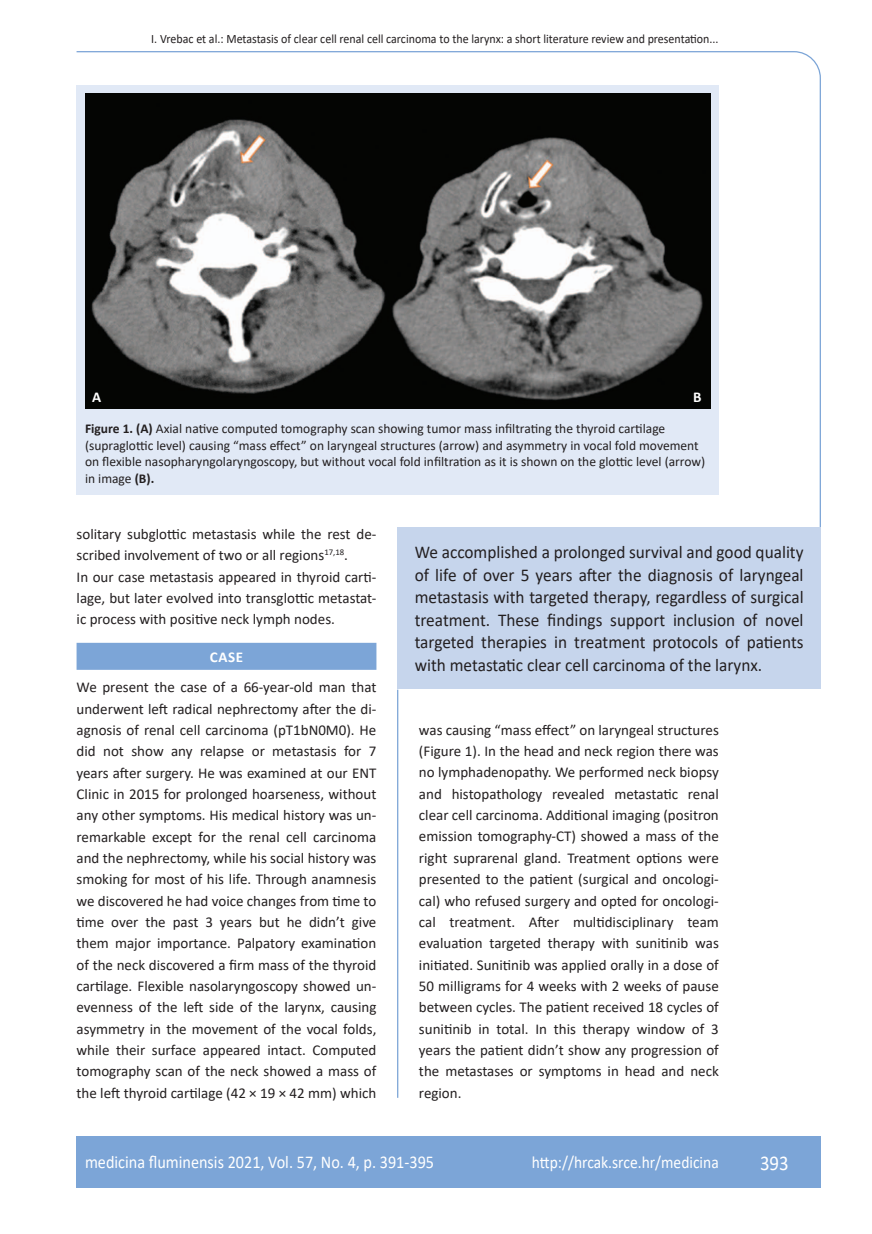
<style>
.page{position:relative;width:872px;height:1234px;background:#fff}
.page>*{position:absolute;margin:0;border:0;box-sizing:border-box;transform-origin:0 0}
.t1{font:21px "Calibri";color:#fff;scale:.9 1}
.anterfile{font:18px/22.5px "Calibri";color:#231f20;text-align:justify;scale:.96 1}
.t2{font:18px "Calibri";color:#fff;scale:.9 1}
.t3{font:17.25px "Calibri";color:#fff;scale:.9 1}
.osnovni_tekst_engl{font:15px/21.3px "Calibri";color:#231f20;text-align:justify}
.naslov_ruler{font:700 15px "Calibri";color:#fff}
.potpis_slika{font:700 15px "Calibri";color:#fff}
.potpis_slika-2{font:13.5px/16.5px "Calibri";color:#231f20}
.glava{font:12.75px "Calibri";color:#231f20;scale:.94 1}
.s1{font-weight:700}
</style>
<div class="page">
<svg style="left:76px;top:51px;width:745px;height:477px"></svg>
<hr style="left:397px;top:689px;width:1px;height:408px;background:#7ca5d7">
<div style="left:77px;top:1135px;width:744px;height:51px;background:#7ca5d7"></div>
<div style="left:77px;top:642px;width:299px;height:27px;background:#7ca5d7"></div>
<div style="left:77px;top:85px;width:642px;height:409px;background:#e1e9f6"></div>
<img style="left:85px;top:94px;width:625px;height:314px">
<div style="left:398px;top:527px;width:422px;height:161px;background:#c6d5ec"></div>
<p class="glava" style="left:151px;top:29px;width:605px">I. Vrebac et al.: Metastasis of clear cell renal cell carcinoma to the larynx: a short literature review and presentation...</p>
<p class="potpis_slika" style="left:92px;top:386px;width:11px">A</p>
<p class="potpis_slika" style="left:693px;top:386px;width:10px">B</p>
<p class="potpis_slika-2" style="left:85px;top:420px;width:621px"><span class="s1">Figure 1. (A)</span> Axial native computed tomography scan showing tumor mass infiltrating the thyroid cartilage (supraglottic level) causing “mass effect” on laryngeal structures (arrow) and asymmetry in vocal fold movement on flexible nasopharyngolaryngoscopy, but without vocal fold infiltration as it is shown on the glottic level (arrow) in image <span class="s1">(B).</span></p>
<p class="osnovni_tekst_engl" style="left:77px;top:522px;width:301px">solitary subglottic metastasis while the rest de&shy;scribed involvement of two or all regions<sup>17,18</sup>.</p>
<p class="osnovni_tekst_engl" style="left:77px;top:565px;width:301px">In our case metastasis appeared in thyroid carti&shy;lage, but later evolved into transglottic metastat&shy;ic process with positive neck lymph nodes.</p>
<p class="naslov_ruler" style="left:210px;top:646px;width:35px">CASE</p>
<p class="osnovni_tekst_engl" style="left:77px;top:676px;width:301px">We present the case of a 66-year-old man that underwent left radical nephrectomy after the di&shy;agnosis of renal cell carcinoma (pT1bN0M0). He did not show any relapse or metastasis for 7 years after surgery. He was examined at our ENT Clinic in 2015 for prolonged hoarseness, without any other symptoms. His medical history was un&shy;remarkable except for the renal cell carcinoma and the nephrectomy, while his social history was smoking for most of his life. Through anamnesis we discovered he had voice changes from time to time over the past 3 years but he didn’t give them major importance. Palpatory examination of the neck discovered a firm mass of the thyroid cartilage. Flexible nasolaryngoscopy showed un&shy;evenness of the left side of the larynx, causing asymmetry in the movement of the vocal folds, while their surface appeared intact. Computed tomography scan of the neck showed a mass of the left thyroid cartilage (42 × 19 × 42 mm) which</p>
<p class="anterfile" style="left:415px;top:540px;width:407px">We accomplished a prolonged survival and good quality of life of over 5 years after the diagnosis of laryngeal metastasis with targeted therapy, regardless of surgical treatment. These findings support inclusion of novel targeted therapies in treatment protocols of patients with metastatic clear cell carcinoma of the larynx.</p>
<p class="osnovni_tekst_engl" style="left:419px;top:718px;width:301px">was causing “mass effect” on laryngeal structures (Figure 1). In the head and neck region there was no lymphadenopathy. We performed neck biopsy and histopathology revealed metastatic renal clear cell carcinoma. Additional imaging (positron emission tomography-CT) showed a mass of the right suprarenal gland. Treatment options were presented to the patient (surgical and oncologi&shy;cal) who refused surgery and opted for oncologi&shy;cal treatment. After multidisciplinary team evaluation targeted therapy with sunitinib was initiated. Sunitinib was applied orally in a dose of 50 milligrams for 4 weeks with 2 weeks of pause between cycles. The patient received 18 cycles of sunitinib in total. In this therapy window of 3 years the patient didn’t show any progression of the metastases or symptoms in head and neck region.</p>
<p class="t2" style="left:85px;top:1149px;width:389px">medicina fluminensis 2021, Vol. 57, No. 4, p. 391-395</p>
<p class="t3" style="left:532px;top:1150px;width:209px">http://hrcak.srce.hr/medicina</p>
<p class="t1" style="left:760px;top:1147px;width:33px">393</p>
</div>
